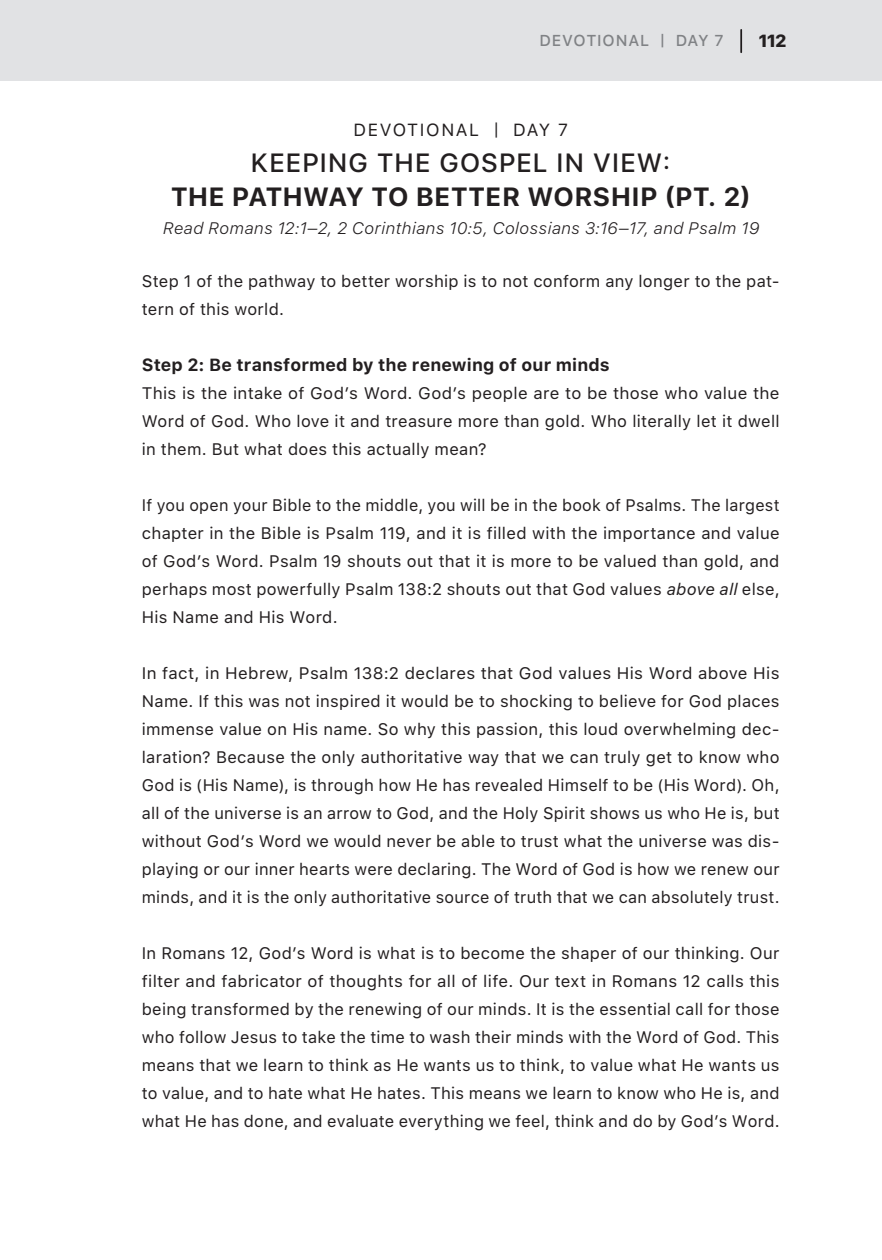
<style>
.page{position:relative;width:882px;height:1260px;background:#fff}
.page>*{position:absolute;margin:0;border:0;box-sizing:border-box;transform-origin:0 0}
.t1{font:700 26.25px "SFUI Display";letter-spacing:.05em;color:#231f20}
.t2{font:500 26.25px "SFUI Display";letter-spacing:.07em;color:#231f20}
.t3{font:700 17.5px "SFUI Text";letter-spacing:.01em;color:#231f20}
.t4{font:17.5px "SFUI Text";letter-spacing:.09em;color:#231f20}
.t5{font:800 17.5px "SFUI Display";color:#231f20}
.t6{font:16.62px/28px "SFUI Text";letter-spacing:.02em;color:#231f20;text-align:justify}
.t7{font:italic 300 16.62px "SFUI Text";letter-spacing:.02em;color:#231f20}
.t8{font:500 15.75px "SFUI Text";letter-spacing:.05em;color:#808285}
.s1{font-style:italic}
</style>
<div class="page">
<div style="left:0;top:0;width:882px;height:81px;background:#e1e2e4"></div>
<hr style="left:740px;top:30px;width:2px;height:22px;background:#231f20">
<p class="t8" style="left:539px;top:29px;width:186px">DEVOTIONAL | DAY 7</p>
<p class="t5" style="left:759px;top:31px;width:29px">112</p>
<p class="t4" style="left:353px;top:117px;width:216px">DEVOTIONAL | DAY 7</p>
<h1 class="t2" style="left:251px;top:145px;width:420px">KEEPING THE GOSPEL IN VIEW:</h1>
<h1 class="t1" style="left:171px;top:181px;width:580px">THE PATHWAY TO BETTER WORSHIP (PT. 2)</h1>
<p class="t7" style="left:162px;top:216px;width:598px">Read Romans 12:1–2, 2 Corinthians 10:5, Colossians 3:16–17, and Psalm 19</p>
<p class="t6" style="left:142px;top:268px;width:639px">Step 1 of the pathway to better worship is to not conform any longer to the pat&shy;tern of this world.</p>
<p class="t3" style="left:142px;top:352px;width:470px">Step 2: Be transformed by the renewing of our minds</p>
<p class="t6" style="left:142px;top:380px;width:639px">This is the intake of God’s Word. God’s people are to be those who value the Word of God. Who love it and treasure more than gold. Who literally let it dwell in them. But what does this actually mean?</p>
<p class="t6" style="left:142px;top:492px;width:639px">If you open your Bible to the middle, you will be in the book of Psalms. The largest chapter in the Bible is Psalm 119, and it is filled with the importance and value of God’s Word. Psalm 19 shouts out that it is more to be valued than gold, and perhaps most powerfully Psalm 138:2 shouts out that God values <span class="s1">above all</span> else, His Name and His Word.</p>
<p class="t6" style="left:142px;top:660px;width:639px">In fact, in Hebrew, Psalm 138:2 declares that God values His Word above His Name. If this was not inspired it would be to shocking to believe for God places immense value on His name. So why this passion, this loud overwhelming dec&shy;laration? Because the only authoritative way that we can truly get to know who God is (His Name), is through how He has revealed Himself to be (His Word). Oh, all of the universe is an arrow to God, and the Holy Spirit shows us who He is, but without God’s Word we would never be able to trust what the universe was dis&shy;playing or our inner hearts were declaring. The Word of God is how we renew our minds, and it is the only authoritative source of truth that we can absolutely trust.</p>
<p class="t6" style="left:142px;top:940px;width:639px">In Romans 12, God’s Word is what is to become the shaper of our thinking. Our filter and fabricator of thoughts for all of life. Our text in Romans 12 calls this being transformed by the renewing of our minds. It is the essential call for those who follow Jesus to take the time to wash their minds with the Word of God. This means that we learn to think as He wants us to think, to value what He wants us to value, and to hate what He hates. This means we learn to know who He is, and what He has done, and evaluate everything we feel, think and do by God’s Word.</p>
</div>
